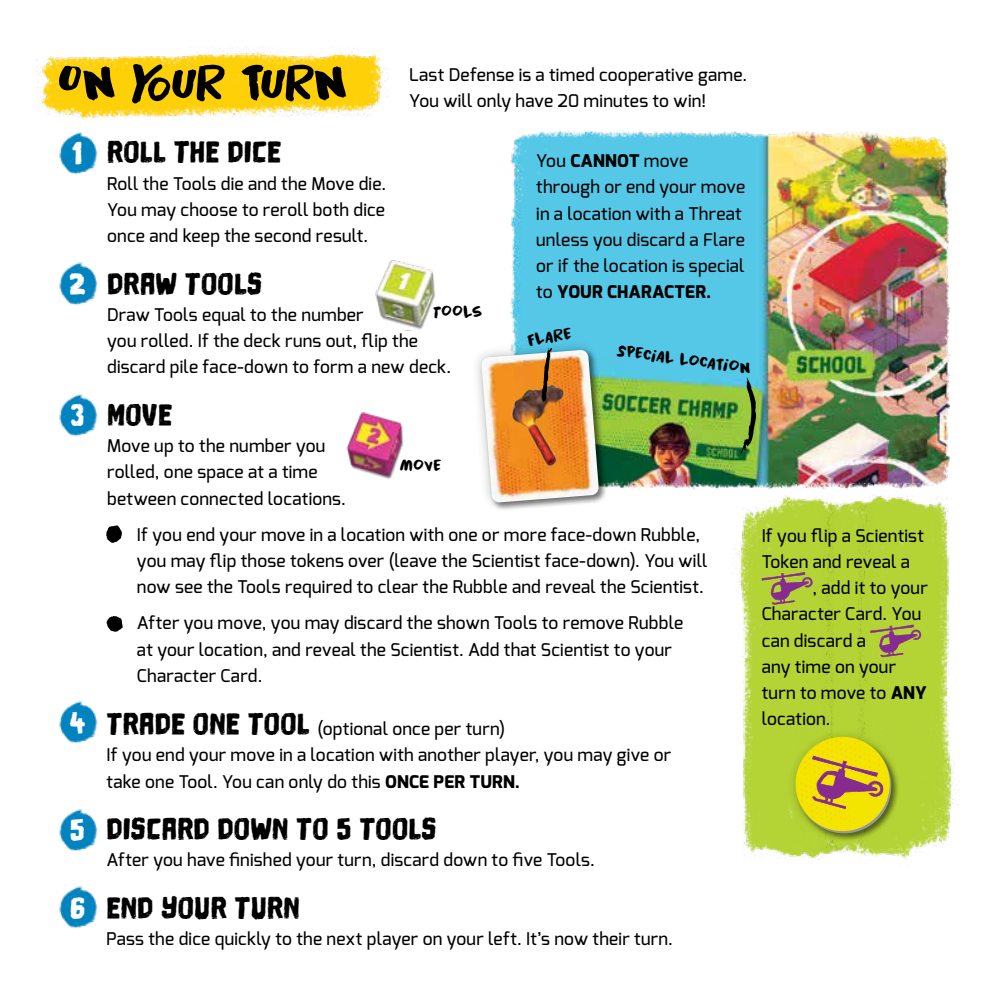
<style>
.page{position:relative;width:1008px;height:1008px;background:#fff}
.page>*{position:absolute;margin:0;border:0;box-sizing:border-box;transform-origin:0 0}
.t1{font:52.5px "Black Cluster";letter-spacing:-.03em;color:#000}
.t2{font:31.5px "Driving Around";color:#000}
.t3{font:31.5px "Driving Around";color:#fff}
.t4{font:500 17.5px/26.2px "Exo";letter-spacing:.015em;color:#000}
.t5{font:17.5px "Black Cluster";letter-spacing:.025em;color:#000}
.s1{font-weight:800}
.s2{font-family:"Driving Around";font-weight:400;font-size:31.5px}
</style>
<div class="page">
<img style="left:36px;top:46px;width:352px;height:73px">
<img style="left:734px;top:545px;width:111px;height:315px">
<img style="left:847px;top:545px;width:111px;height:314px">
<img style="left:510px;top:130px;width:440px;height:415px">
<img style="left:346px;top:412px;width:58px;height:67px">
<img style="left:375px;top:260px;width:61px;height:70px">
<svg style="left:779px;top:721px;width:131px;height:131px;background:#c1c62b"></svg>
<img style="left:477px;top:337px;width:134px;height:178px">
<svg style="left:740px;top:374px;width:16px;height:80px"></svg>
<svg style="left:106px;top:525px;width:16px;height:18px"></svg>
<svg style="left:106px;top:616px;width:17px;height:16px"></svg>
<img style="left:59px;top:132px;width:39px;height:43px">
<img style="left:59px;top:262px;width:39px;height:43px">
<img style="left:59px;top:394px;width:39px;height:43px">
<img style="left:59px;top:701px;width:39px;height:43px">
<img style="left:59px;top:809px;width:39px;height:43px">
<img style="left:59px;top:886px;width:39px;height:43px">
<svg style="left:762px;top:572px;width:51px;height:33px;background:#a49a52"></svg>
<svg style="left:870px;top:625px;width:51px;height:32px;background:#a49953"></svg>
<div style="left:132px;top:64px;width:38px;height:40px;background:#fdd007"></div>
<h1 class="t1" style="left:58px;top:51px;width:291px">On ur turn</h1>
<p class="t4" style="left:409px;top:61px;width:340px">Last Defense is a timed cooperative game.<br>You will only have 20 minutes to win!</p>
<h2 class="t3" style="left:72px;top:141px;width:13px">1</h2>
<h2 class="t3" style="left:69px;top:272px;width:18px">2</h2>
<h2 class="t3" style="left:70px;top:403px;width:16px">3</h2>
<h2 class="t3" style="left:70px;top:711px;width:17px">4</h2>
<h2 class="t3" style="left:70px;top:818px;width:17px">5</h2>
<h2 class="t3" style="left:70px;top:896px;width:17px">6</h2>
<h2 class="t2" style="left:107px;top:140px;width:176px">ROLL THE DICE</h2>
<p class="t4" style="left:107px;top:170px;width:281px;text-align:justify">Roll the Tools die and the Move die.<br>You may choose to reroll both dice once and keep the second result.</p>
<h2 class="t2" style="left:107px;top:272px;width:157px">DRAW TOOLS</h2>
<p class="t4" style="left:107px;top:301px;width:345px">Draw Tools equal to the number<br>you rolled. If the deck runs out, flip the discard pile face-down to form a new deck.</p>
<h2 class="t2" style="left:107px;top:403px;width:67px">MOVE</h2>
<p class="t4" style="left:107px;top:433px;width:240px">Move up to the number you rolled, one space at a time between connected locations.</p>
<p class="t4" style="left:137px;top:521px;width:572px">If you end your move in a location with one or more face-down Rubble, you may flip those tokens over (leave the Scientist face-down). You will now see the Tools required to clear the Rubble and reveal the Scientist.</p>
<p class="t4" style="left:137px;top:610px;width:548px">After you move, you may discard the shown Tools to remove Rubble at your location, and reveal the Scientist. Add that Scientist to your<br>Character Card.</p>
<p class="t4" style="left:536px;top:148px;width:211px">You <span class="s1">CANNOT</span> move through or end your move in a location with a Threat unless you discard a Flare or if the location is special to <span class="s1">YOUR CHARACTER.</span></p>
<p class="t5" style="left:433px;top:301px;width:50px">Tools</p>
<p class="t5" style="left:526px;top:330px;width:47px;rotate:-10deg">Flare</p>
<p class="t5" style="left:619px;top:340px;width:136px;rotate:8deg">Special location</p>
<p class="t5" style="left:400px;top:455px;width:43px">Move</p>
<p class="t4" style="left:107px;top:715px;width:566px"><span class="s2">TRADE ONE TOOL</span> (optional once per turn)<br>If you end your move in a location with another player, you may give or take one Tool. You can only do this <span class="s1">ONCE PER TURN.</span></p>
<h2 class="t2" style="left:107px;top:817px;width:332px">DISCARD DOWN TO 5 TOOLS</h2>
<p class="t4" style="left:107px;top:847px;width:490px">After you have finished your turn, discard down to five Tools.</p>
<h2 class="t2" style="left:107px;top:896px;width:195px">END YOUR TURN</h2>
<p class="t4" style="left:107px;top:925px;width:568px">Pass the dice quickly to the next player on your left. It’s now their turn.</p>
<p class="t4" style="left:762px;top:522px;width:164px">If you flip a Scientist</p>
<p class="t4" style="left:762px;top:548px;width:150px">Token and reveal a</p>
<p class="t4" style="left:813px;top:575px;width:117px">, add it to your</p>
<p class="t4" style="left:762px;top:601px;width:161px">Character Card. You</p>
<p class="t4" style="left:762px;top:627px;width:106px">can discard a</p>
<p class="t4" style="left:762px;top:653px;width:136px">any time on your</p>
<p class="t4" style="left:762px;top:680px;width:167px">turn to move to <span class="s1">ANY</span></p>
<p class="t4" style="left:762px;top:706px;width:70px">location.</p>
</div>
